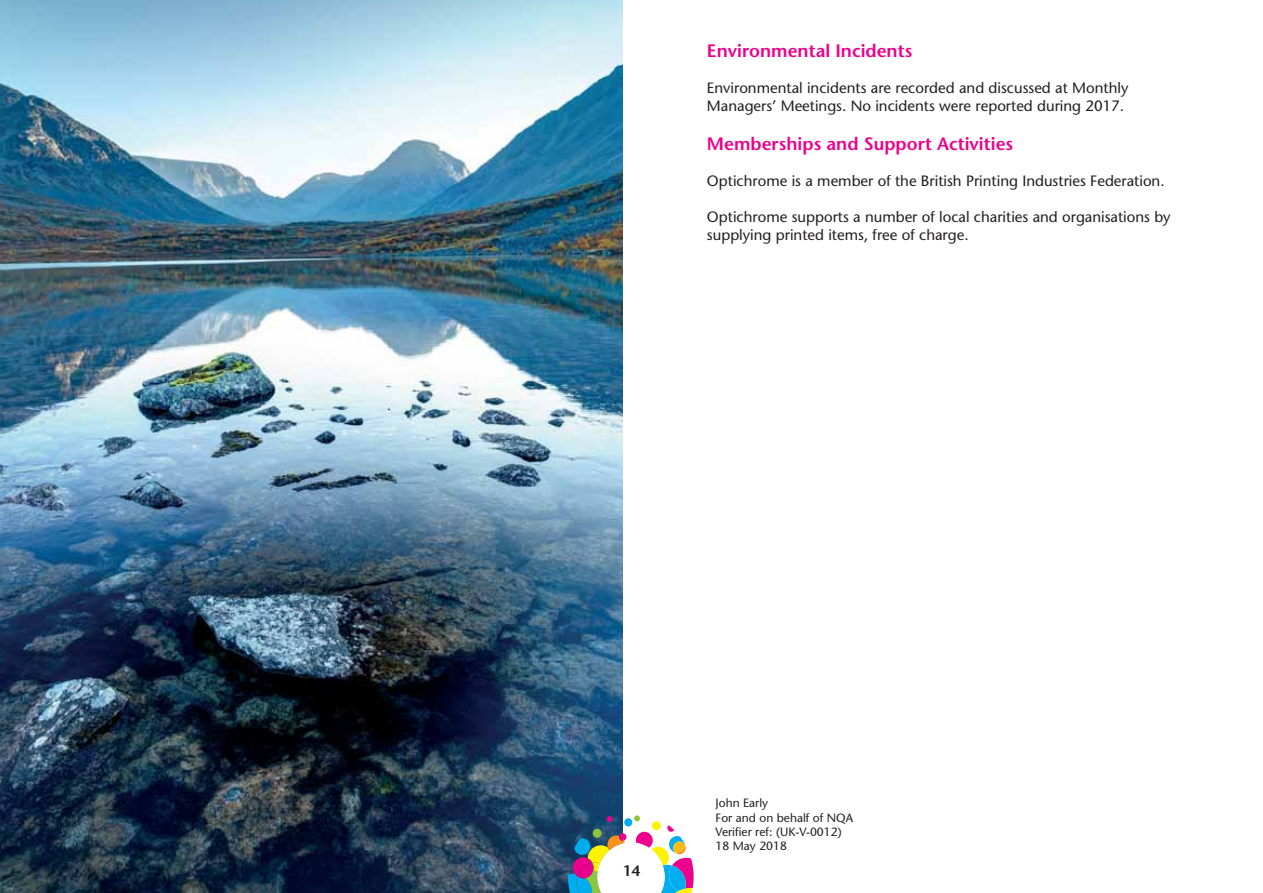
<style>
.page{position:relative;width:1263px;height:893px;background:#fff}
.page>*{position:absolute;margin:0;border:0;box-sizing:border-box;transform-origin:0 0}
.t1{font:600 18px "Stone Sans";color:#ec008c}
.t2{font:15px/18px "Stone Sans";color:#231f20}
.t3{font:600 15px "Stone Sans";color:#231f20}
.t4{font:12px/14.4px "Stone Sans";color:#231f20}
</style>
<div class="page">
<img style="left:0;top:0;width:623px;height:893px">
<svg style="left:568px;top:815px;width:126px;height:78px"></svg>
<p class="t1" style="left:707px;top:42px;width:207px">Environmental Incidents</p>
<p class="t2" style="left:707px;top:79px;width:423px">Environmental incidents are recorded and discussed at Monthly<br>Managers’ Meetings. No incidents were reported during 2017.</p>
<p class="t1" style="left:707px;top:135px;width:308px">Memberships and Support Activities</p>
<p class="t2" style="left:707px;top:173px;width:459px">Optichrome is a member of the British Printing Industries Federation.</p>
<p class="t2" style="left:707px;top:209px;width:465px">Optichrome supports a number of local charities and organisations by supplying printed items, free of charge.</p>
<p class="t3" style="left:623px;top:863px;width:19px">14</p>
<p class="t4" style="left:715px;top:796px;width:139px">John Early<br>For and on behalf of NQA<br>Verifier ref: (UK-V-0012)<br>18 May 2018</p>
</div>
